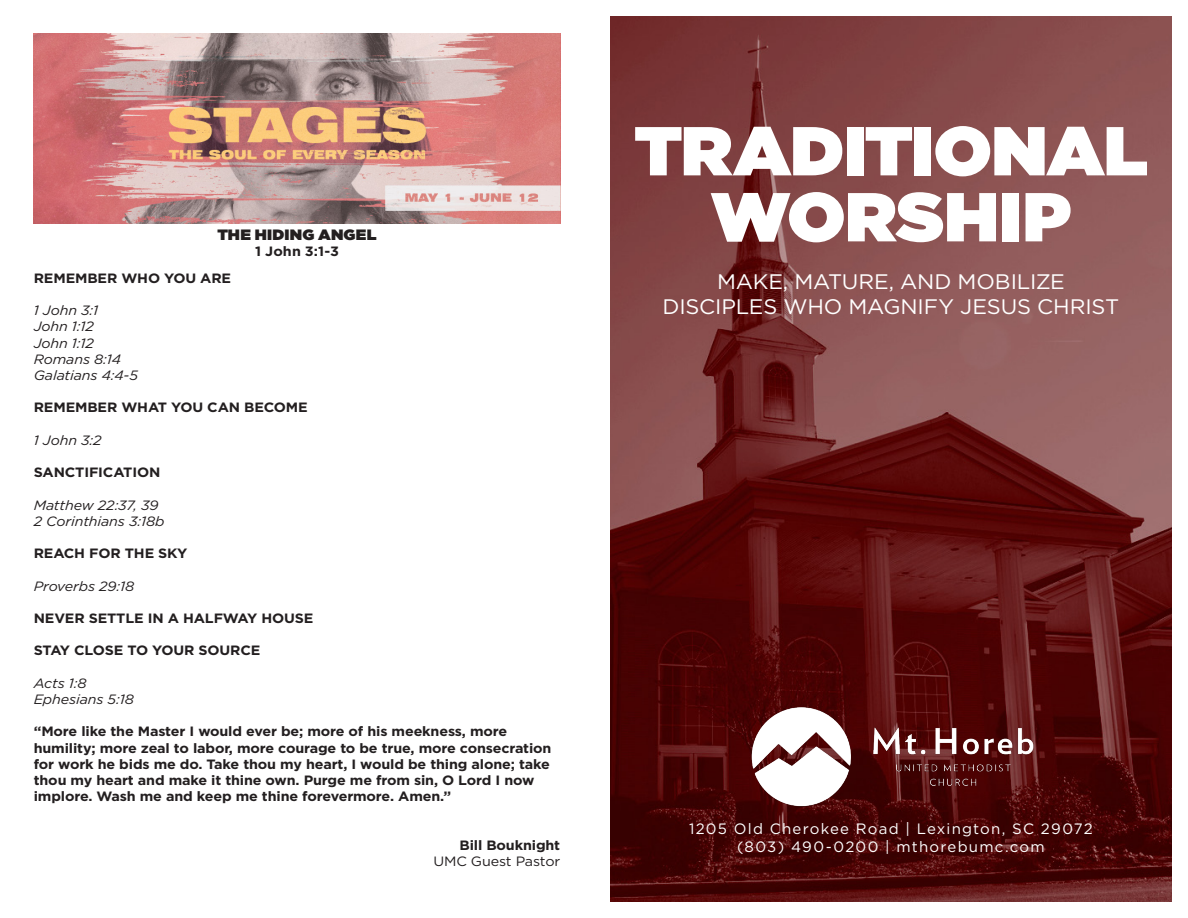
<style>
.page{position:relative;width:1188px;height:918px;background:#fff}
.page>*{position:absolute;margin:0;border:0;box-sizing:border-box;transform-origin:0 0}
.t1{font:900 69px/66px "Gotham";letter-spacing:-.005em;color:#fff;text-align:center;scale:1.04 1}
.t2{font:21px "Gotham";letter-spacing:-.01em;color:#fff;scale:1.04 1}
.t3{font:15px "Gotham";letter-spacing:.08em;color:#fff}
.t4{font:900 15px "Gotham";letter-spacing:.02em;color:#231f20;scale:1.06 1}
.t5{font:700 13.5px/16.2px "Gotham";letter-spacing:-.01em;color:#231f20;scale:1.06 1}
.t6{font:italic 13.5px "Gotham";letter-spacing:-.01em;color:#231f20;scale:1.06 1}
.t7{font:13.5px "Gotham";letter-spacing:-.01em;color:#231f20;scale:1.06 1}
</style>
<div class="page">
<img style="left:611px;top:16px;width:560px;height:885px">
<img style="left:748px;top:704px;width:289px;height:105px">
<img style="left:34px;top:34px;width:526px;height:190px">
<p class="t4" style="left:217px;top:224px;width:152px">THE HIDING ANGEL</p>
<p class="t5" style="left:255px;top:243px;width:81px">1 John 3:1-3</p>
<p class="t5" style="left:34px;top:270px;width:188px">REMEMBER WHO YOU ARE</p>
<p class="t6" style="left:34px;top:302px;width:62px">1 John 3:1</p>
<p class="t6" style="left:34px;top:318px;width:58px">John 1:12</p>
<p class="t6" style="left:34px;top:334px;width:58px">John 1:12</p>
<p class="t6" style="left:34px;top:350px;width:84px">Romans 8:14</p>
<p class="t6" style="left:34px;top:367px;width:100px">Galatians 4:4-5</p>
<p class="t5" style="left:34px;top:399px;width:260px">REMEMBER WHAT YOU CAN BECOME</p>
<p class="t6" style="left:34px;top:431px;width:66px">1 John 3:2</p>
<p class="t5" style="left:34px;top:464px;width:121px">SANCTIFICATION</p>
<p class="t6" style="left:34px;top:496px;width:119px">Matthew 22:37, 39</p>
<p class="t6" style="left:34px;top:512px;width:125px">2 Corinthians 3:18b</p>
<p class="t5" style="left:34px;top:545px;width:146px">REACH FOR THE SKY</p>
<p class="t6" style="left:34px;top:577px;width:96px">Proverbs 29:18</p>
<p class="t5" style="left:34px;top:610px;width:265px">NEVER SETTLE IN A HALFWAY HOUSE</p>
<p class="t5" style="left:34px;top:642px;width:215px">STAY CLOSE TO YOUR SOURCE</p>
<p class="t6" style="left:34px;top:674px;width:51px">Acts 1:8</p>
<p class="t6" style="left:34px;top:691px;width:96px">Ephesians 5:18</p>
<p class="t5" style="left:34px;top:723px;width:490px">“More like the Master I would ever be; more of his meekness, more humility; more zeal to labor, more courage to be true, more consecration for work he bids me do. Take thou my heart, I would be thing alone; take thou my heart and make it thine own. Purge me from sin, O Lord I now implore. Wash me and keep me thine forevermore. Amen.”</p>
<p class="t5" style="left:460px;top:837px;width:96px">Bill Bouknight</p>
<p class="t7" style="left:433px;top:853px;width:121px">UMC Guest Pastor</p>
<p class="t1" style="left:634px;top:117px;width:495px">TRADITIONAL<br>WORSHIP</p>
<p class="t2" style="left:717px;top:268px;width:336px">MAKE, MATURE, AND MOBILIZE</p>
<p class="t2" style="left:663px;top:293px;width:441px">DISCIPLES WHO MAGNIFY JESUS CHRIST</p>
<p class="t3" style="left:689px;top:819px;width:405px">1205 Old Cherokee Road | Lexington, SC 29072</p>
<p class="t3" style="left:737px;top:837px;width:309px">(803) 490-0200 | mthorebumc.com</p>
</div>
